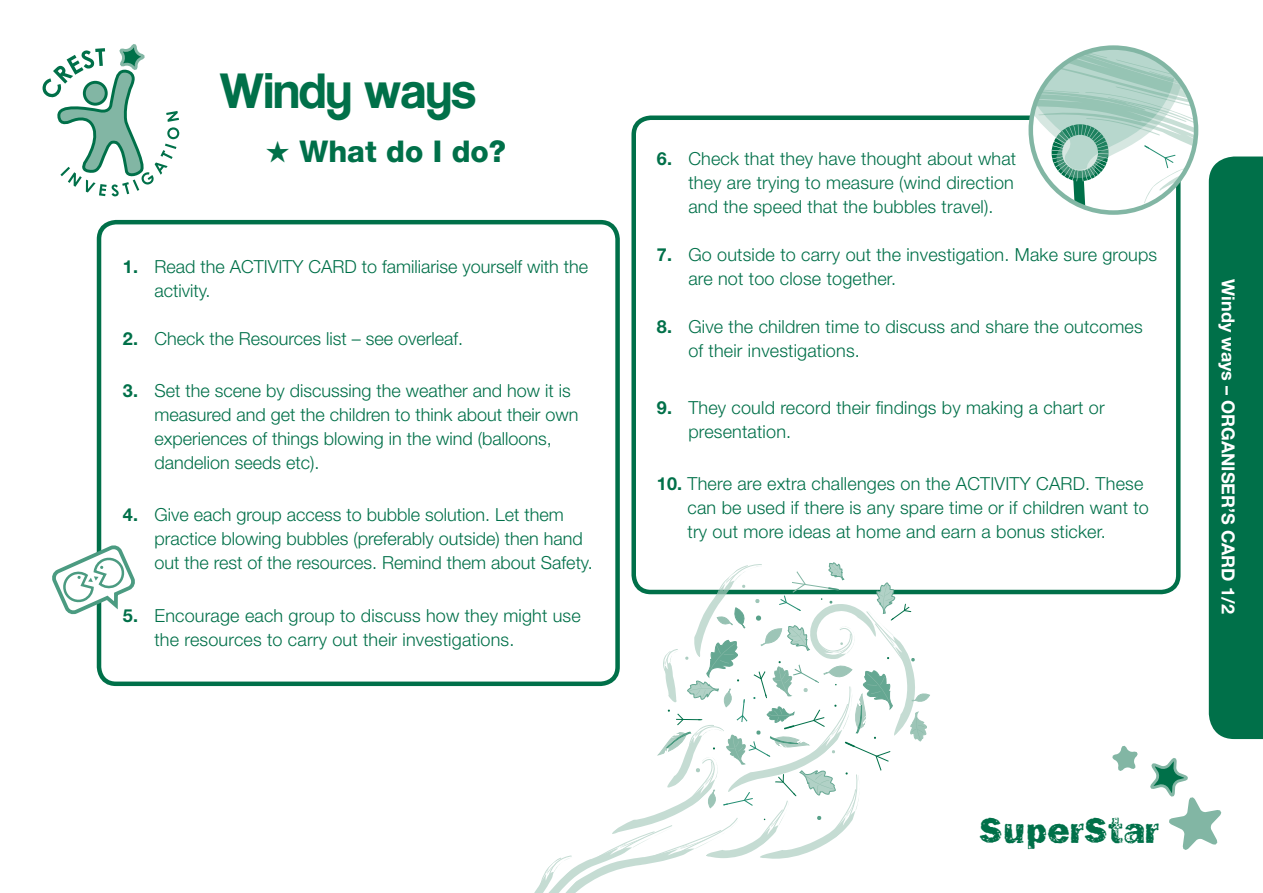
<style>
.page{position:relative;width:1263px;height:893px;background:#fff}
.page>*{position:absolute;margin:0;border:0;box-sizing:border-box;transform-origin:0 0}
.t1{font:48px "Coolvetica";color:#007049}
.t2{font:37.2px "Frankie";color:#007049}
.t3{font:800 30px "Helvetica Neue";color:#007049}
.t4{font:300 18px/24px "Helvetica Neue";letter-spacing:.01em;color:#007049}
.t5{font:700 18px "Helvetica Neue";color:#fff}
.s1{font-weight:700}
</style>
<div class="page">
<div style="left:631px;top:116px;width:549px;height:478px;border:4px solid #007049;border-radius:17px"></div>
<div style="left:97px;top:220px;width:523px;height:466px;border:4px solid #007049;border-radius:17px"></div>
<svg style="left:43px;top:44px;width:136px;height:152px"></svg>
<svg style="left:1033px;top:48px;width:163px;height:165px"></svg>
<div style="left:1028px;top:45px;width:170px;height:170px;border:4px solid #82b6a4;border-radius:50%"></div>
<div style="left:1209px;top:157px;width:54px;height:582px;background:#007049"></div>
<svg style="left:513px;top:563px;width:417px;height:330px"></svg>
<svg style="left:1150px;top:758px;width:72px;height:92px"></svg>
<svg style="left:1112px;top:746px;width:26px;height:25px"></svg>
<svg style="left:52px;top:541px;width:83px;height:77px"></svg>
<p class="t1" style="left:219px;top:66px;width:258px">Windy ways</p>
<p class="t3" style="left:265px;top:133px;width:242px">★ What do I do?</p>
<p class="t4" style="left:154px;top:254px;width:435px;text-indent:-31px"><span class="s1">1.</span> Read the ACTIVITY CARD to familiarise yourself with the activity.</p>
<p class="t4" style="left:123px;top:326px;width:342px"><span class="s1">2.</span> Check the Resources list – see overleaf.</p>
<p class="t4" style="left:154px;top:378px;width:426px;text-indent:-31px"><span class="s1">3.</span> Set the scene by discussing the weather and how it is measured and get the children to think about their own experiences of things blowing in the wind (balloons, dandelion seeds etc).</p>
<p class="t4" style="left:154px;top:503px;width:440px;text-indent:-31px"><span class="s1">4.</span> Give each group access to bubble solution. Let them practice blowing bubbles (preferably outside) then hand out the rest of the resources. Remind them about Safety.</p>
<p class="t4" style="left:154px;top:603px;width:428px;text-indent:-31px"><span class="s1">5.</span> Encourage each group to discuss how they might use the resources to carry out their investigations.</p>
<p class="t4" style="left:688px;top:147px;width:329px;text-indent:-31px"><span class="s1">6.</span> Check that they have thought about what they are trying to measure (wind direction and the speed that the bubbles travel).</p>
<p class="t4" style="left:688px;top:243px;width:470px;text-indent:-31px"><span class="s1">7.</span> Go outside to carry out the investigation. Make sure groups are not too close together.</p>
<p class="t4" style="left:688px;top:315px;width:456px;text-indent:-31px"><span class="s1">8.</span> Give the children time to discuss and share the outcomes of their investigations.</p>
<p class="t4" style="left:688px;top:395px;width:418px;text-indent:-31px"><span class="s1">9.</span> They could record their findings by making a chart or presentation.</p>
<p class="t4" style="left:688px;top:471px;width:463px;text-indent:-31px"><span class="s1">10.</span> There are extra challenges on the ACTIVITY CARD. These can be used if there is any spare time or if children want to try out more ideas at home and earn a bonus sticker.</p>
<p class="t5" style="left:1239px;top:279px;width:336px;rotate:90deg">Windy ways – ORGANISER’S CARD 1/2</p>
<p class="t2" style="left:979px;top:808px;width:182px">SuperStar</p>
</div>
